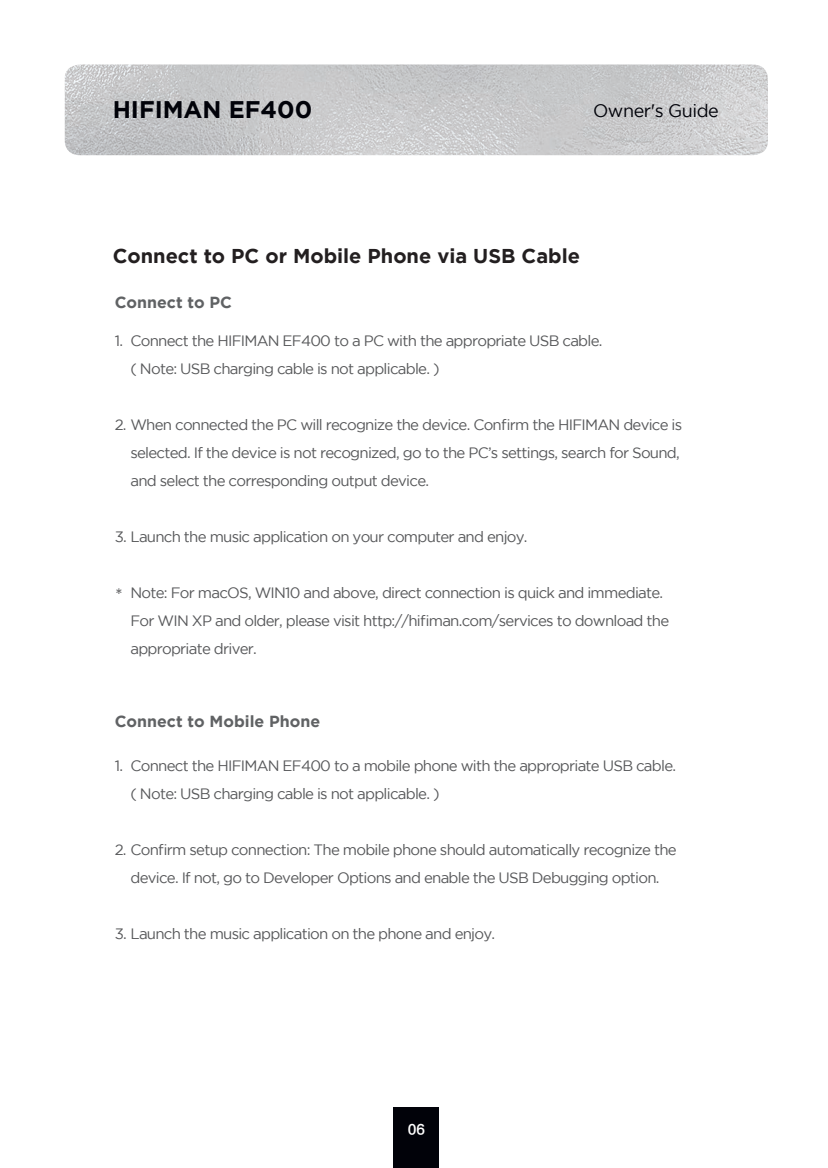
<style>
.page{position:relative;width:828px;height:1168px;background:#fff}
.page>*{position:absolute;margin:0;border:0;box-sizing:border-box;transform-origin:0 0}
.t1{font:700 24px "Gotham";color:#010209}
.t2{font:700 20px "Gotham";color:#231f20}
.t3{font:18px "Gotham";letter-spacing:-.025em;color:#010209}
.t4{font:18px "Gotham";color:#57585a}
.t5{font:700 16px "Gotham";color:#606264}
.t6{font:15px/28px "Gotham";letter-spacing:-.05em;color:#57585a}
.t7{font:13.2px "FZLTCHK GBK1 0";color:#fff}
</style>
<div class="page">
<div style="left:394px;top:1108px;width:45px;height:60px;background:#010209"></div>
<img style="left:65px;top:64px;width:703px;height:91px">
<h1 class="t1" style="left:113px;top:96px;width:201px">HIFIMAN EF400</h1>
<p class="t3" style="left:593px;top:101px;width:127px">Owner's Guide</p>
<h2 class="t2" style="left:113px;top:244px;width:469px">Connect to PC or Mobile Phone via USB Cable</h2>
<p class="t5" style="left:115px;top:293px;width:119px">Connect to PC</p>
<p class="t6" style="left:115px;top:326px;width:10px">1.</p>
<p class="t6" style="left:130px;top:326px;width:473px">Connect the HIFIMAN EF400 to a PC with the appropriate USB cable. ( Note: USB charging cable is not applicable. )</p>
<p class="t6" style="left:130px;top:410px;width:553px;text-indent:-16px">2. When connected the PC will recognize the device. Confirm the HIFIMAN device is selected. If the device is not recognized, go to the PC’s settings, search for Sound, and select the corresponding output device.</p>
<p class="t6" style="left:115px;top:522px;width:414px">3. Launch the music application on your computer and enjoy.</p>
<p class="t4" style="left:115px;top:584px;width:9px">*</p>
<p class="t6" style="left:130px;top:578px;width:540px">Note: For macOS, WIN10 and above, direct connection is quick and immediate.<br>For WIN XP and older, please visit http://hifiman.com/services to download the appropriate driver.</p>
<p class="t5" style="left:115px;top:712px;width:207px">Connect to Mobile Phone</p>
<p class="t6" style="left:115px;top:752px;width:10px">1.</p>
<p class="t6" style="left:130px;top:752px;width:547px">Connect the HIFIMAN EF400 to a mobile phone with the appropriate USB cable. ( Note: USB charging cable is not applicable. )</p>
<p class="t6" style="left:115px;top:836px;width:563px">2. Confirm setup connection: The mobile phone should automatically recognize the</p>
<p class="t6" style="left:130px;top:864px;width:530px">device. If not, go to Developer Options and enable the USB Debugging option.</p>
<p class="t6" style="left:115px;top:920px;width:382px">3. Launch the music application on the phone and enjoy.</p>
<p class="t7" style="left:408px;top:1123px;width:19px">06</p>
</div>
